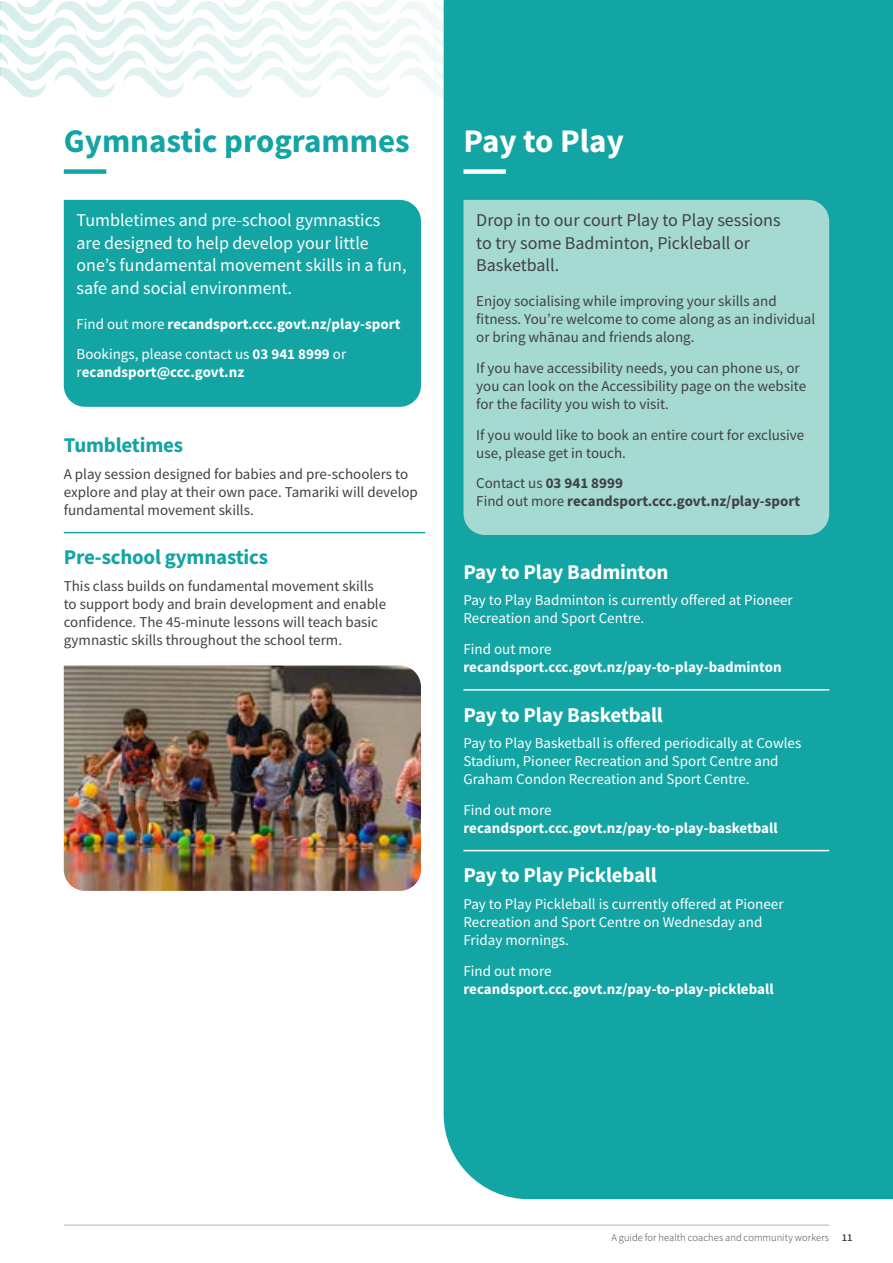
<style>
.page{position:relative;width:893px;height:1263px;background:#fff}
.page>*{position:absolute;margin:0;border:0;box-sizing:border-box;transform-origin:0 0}
.t1{font:700 33px "Source Sans Pro";color:#13a4a4}
.t2{font:700 33px "Source Sans Pro";color:#fff}
.t3{font:700 21px "Source Sans Pro";letter-spacing:-.01em;color:#fff}
.t4{font:700 21px "Source Sans Pro";letter-spacing:-.01em;color:#13a4a4}
.t5{font:18px/22.5px "Source Sans Pro";color:#fff}
.t6{font:18px/22.5px "Source Sans Pro";color:#414042}
.t7{font:15px/18px "Source Sans Pro";color:#414042}
.t8{font:15px/18px "Source Sans Pro";color:#fff}
.t9{font:700 15px/30.8px "Source Sans Pro";color:#fff}
.t10{font:700 15px/18px "Source Sans Pro";color:#414042}
.t11{font:300 10.5px "Source Sans Pro";letter-spacing:.005em;color:#414042}
.s1{font-weight:400}
.s2{font-weight:600}
</style>
<div class="page">
<svg style="left:0;top:0;width:444px;height:99px"></svg>
<div style="left:444px;top:0;width:449px;height:1199px;background:#13a4a4"></div>
<img style="left:64px;top:665px;width:357px;height:226px">
<div style="left:64px;top:169px;width:42px;height:5px;background:#13a4a4"></div>
<div style="left:64px;top:200px;width:357px;height:207px;background:#13a4a4"></div>
<hr style="left:64px;top:532px;width:361px;height:1px;background:#13a4a4">
<div style="left:463px;top:169px;width:43px;height:5px;background:#fff"></div>
<div style="left:463px;top:200px;width:366px;height:335px;background:#a4dad2"></div>
<hr style="left:463px;top:689px;width:366px;height:1px;background:#fff">
<hr style="left:463px;top:850px;width:366px;height:1px;background:#fff">
<hr style="left:64px;top:1225px;width:765px;height:1px;background:#b1b4b6">
<h1 class="t1" style="left:64px;top:119px;width:348px">Gymnastic programmes</h1>
<p class="t5" style="left:77px;top:209px;width:332px">Tumbletimes and pre-school gymnastics are designed to help develop your little one’s fundamental movement skills in a fun, safe and social environment.</p>
<p class="t9" style="left:77px;top:308px;width:325px"><span class="s1">Find out more</span> recandsport.ccc.govt.nz/play-sport<br><span class="s1">Bookings, please contact us</span> 03 941 8999 <span class="s1">or</span></p>
<p class="t9" style="left:77px;top:357px;width:169px"><span class="s1">r</span>ecandsport@ccc.govt.nz</p>
<h2 class="t4" style="left:64px;top:431px;width:121px">Tumbletimes</h2>
<p class="t7" style="left:64px;top:465px;width:356px">A play session designed for babies and pre-schoolers to explore and play at their own pace. Tamariki will develop fundamental movement skills.</p>
<h2 class="t4" style="left:64px;top:543px;width:206px">Pre-school gymnastics</h2>
<p class="t7" style="left:64px;top:577px;width:324px">This class builds on fundamental movement skills to support body and brain development and enable confidence. The 45-minute lessons will teach basic gymnastic skills throughout the school term.</p>
<h1 class="t2" style="left:463px;top:119px;width:162px">Pay to Play</h1>
<p class="t6" style="left:476px;top:209px;width:306px">Drop in to our court Play to Play sessions to try some Badminton, Pickleball or<br>Basketball.</p>
<p class="t7" style="left:476px;top:292px;width:340px">Enjoy socialising while improving your skills and fitness. You’re welcome to come along as an individual or bring whānau and friends along.</p>
<p class="t7" style="left:476px;top:359px;width:331px">If you have accessibility needs, you can phone us, or you can look on the Accessibility page on the website for the facility you wish to visit.</p>
<p class="t7" style="left:476px;top:426px;width:330px">If you would like to book an entire court for exclusive use, please get in touch.</p>
<p class="t10" style="left:476px;top:474px;width:325px"><span class="s1">Contact us</span> 03 941 8999<br><span class="s1">Find out more</span> recandsport.ccc.govt.nz/play-sport</p>
<h2 class="t3" style="left:463px;top:558px;width:207px">Pay to Play Badminton</h2>
<p class="t8" style="left:463px;top:591px;width:331px">Pay to Play Badminton is currently offered at Pioneer<br>Recreation and Sport Centre.</p>
<p class="t8" style="left:463px;top:640px;width:90px">Find out more</p>
<p class="t9" style="left:463px;top:651px;width:320px">recandsport.ccc.govt.nz/pay-to-play-badminton</p>
<h2 class="t3" style="left:463px;top:700px;width:201px">Pay to Play Basketball</h2>
<p class="t8" style="left:463px;top:734px;width:339px">Pay to Play Basketball is offered periodically at Cowles<br>Stadium, Pioneer Recreation and Sport Centre and<br>Graham Condon Recreation and Sport Centre.</p>
<p class="t8" style="left:463px;top:801px;width:90px">Find out more</p>
<p class="t9" style="left:463px;top:812px;width:316px">recandsport.ccc.govt.nz/pay-to-play-basketball</p>
<h2 class="t3" style="left:463px;top:861px;width:195px">Pay to Play Pickleball</h2>
<p class="t8" style="left:463px;top:895px;width:322px">Pay to Play Pickleball is currently offered at Pioneer<br>Recreation and Sport Centre on Wednesday and<br>Friday mornings.</p>
<p class="t8" style="left:463px;top:961px;width:90px">Find out more</p>
<p class="t9" style="left:463px;top:973px;width:312px">recandsport.ccc.govt.nz/pay-to-play-pickleball</p>
<p class="t11" style="left:611px;top:1231px;width:243px">A guide for health coaches and community workers <span class="s2">11</span></p>
</div>
